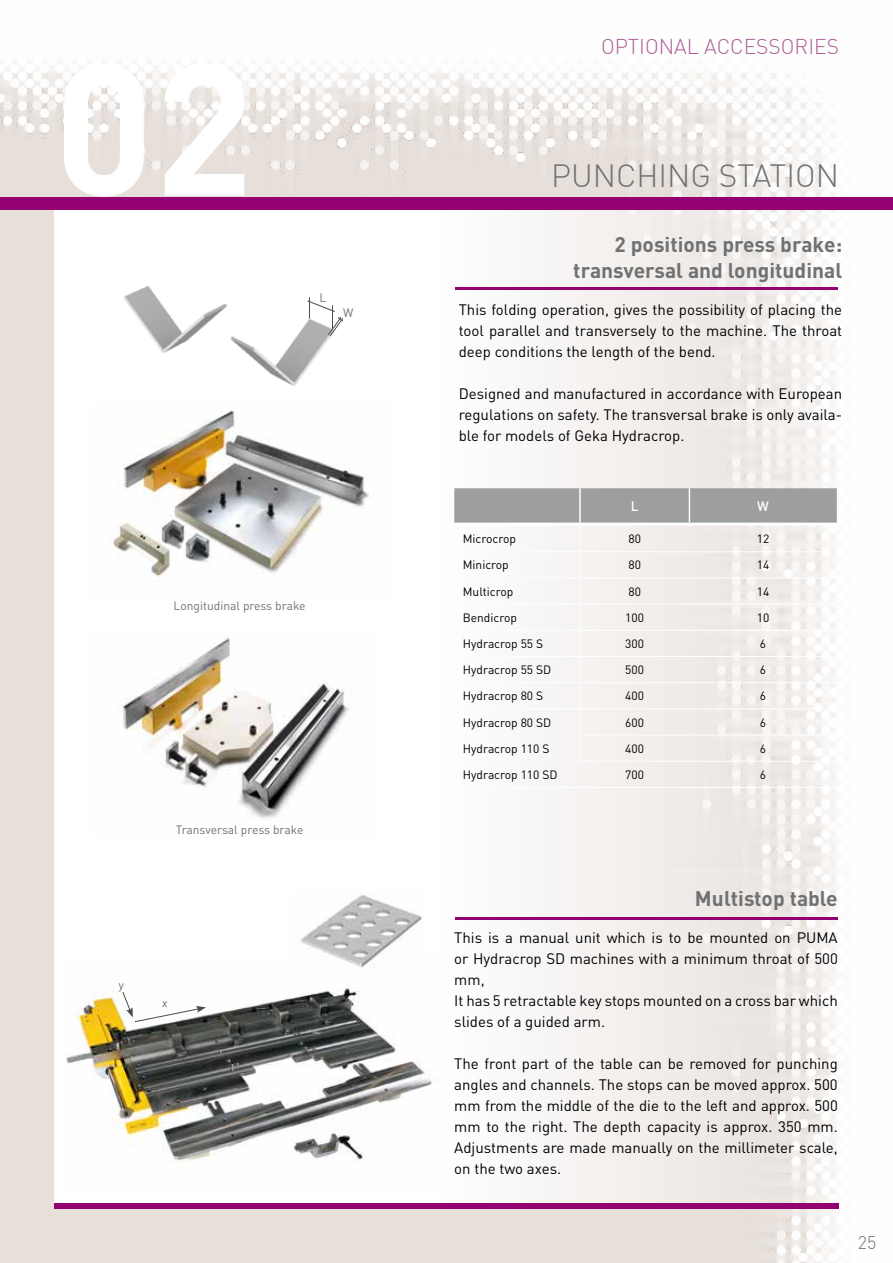
<style>
.page{position:relative;width:893px;height:1263px;background:#fff}
.page>*{position:absolute;margin:0;border:0;box-sizing:border-box;transform-origin:0 0}
.t1{font:700 183.9px "DIN Pro";color:#fff}
.t2{font:300 31.5px "DIN Pro";color:#707172}
.t3{font:700 21px/25.2px "DIN Pro";color:#707172;text-align:right}
.t4{font:300 21px "DIN Pro";color:#ae5f95}
.t5{font:300 18px "DIN Pro";color:#707172}
.t6{font:15px/21px "DIN Pro";color:#000;text-align:justify}
.t7{font:500 13.5px "DIN Pro";color:#fff}
.t8{font:12px "DIN Pro";color:#000}
.t9{font:12px "DIN Pro";color:#707172}
</style>
<div class="page">
<img style="left:0;top:60px;width:839px;height:1203px">
<div style="left:54px;top:203px;width:383px;height:1006px;background:#fff"></div>
<svg style="left:437px;top:210px;width:401px;height:994px;fill:#f5f2f0"></svg>
<div style="left:0;top:197px;width:893px;height:13px;background:#930270"></div>
<hr style="left:54px;top:1205px;width:785px;height:4px;background:#930270">
<img style="left:117px;top:637px;width:234px;height:182px">
<hr style="left:54px;top:1204px;width:785px;height:4px;background:#930270">
<img style="left:230px;top:323px;width:100px;height:63px">
<img style="left:113px;top:410px;width:256px;height:167px">
<img style="left:66px;top:957px;width:391px;height:236px">
<img style="left:123px;top:285px;width:105px;height:68px">
<img style="left:292px;top:895px;width:134px;height:80px">
<svg style="left:306px;top:297px;width:37px;height:40px"></svg>
<hr style="left:456px;top:287px;width:382px;height:2px;background:#930270">
<hr style="left:456px;top:917px;width:382px;height:3px;background:#930270">
<hr style="left:580px;top:761px;width:109px;height:1px;background:#fff">
<hr style="left:689px;top:761px;width:148px;height:1px;background:#fff">
<hr style="left:454px;top:787px;width:126px;height:1px;background:#fff">
<hr style="left:580px;top:787px;width:109px;height:1px;background:#fff">
<hr style="left:689px;top:787px;width:148px;height:1px;background:#fff">
<svg style="left:454px;top:488px;width:383px;height:273px"></svg>
<hr style="left:579px;top:488px;width:2px;height:35px;background:#fff">
<hr style="left:454px;top:523px;width:126px;height:3px;background:#fff">
<hr style="left:689px;top:488px;width:1px;height:35px;background:#fff">
<hr style="left:689px;top:523px;width:148px;height:3px;background:#fff">
<svg style="left:118px;top:983px;width:88px;height:39px"></svg>
<h1 class="t1" style="left:54px;top:4px;width:201px">02</h1>
<p class="t9" style="left:319px;top:290px;width:8px">L</p>
<p class="t9" style="left:343px;top:304px;width:12px">W</p>
<p class="t9" style="left:174px;top:598px;width:134px">Longitudinal press brake</p>
<p class="t9" style="left:176px;top:821px;width:129px">Transversal press brake</p>
<h3 class="t4" style="left:601px;top:33px;width:239px">OPTIONAL ACCESSORIES</h3>
<h2 class="t2" style="left:551px;top:156px;width:289px">PUNCHING STATION</h2>
<h3 class="t3" style="left:573px;top:231px;width:270px">2 positions press brake: transversal and longitudinal</h3>
<p class="t6" style="left:459px;top:298px;width:385px">This folding operation, gives the possibility of placing the tool parallel and transversely to the machine. The throat deep conditions the length of the bend.</p>
<p class="t6" style="left:459px;top:382px;width:385px">Designed and manufactured in accordance with European regulations on safety. The transversal brake is only availa&shy;ble for models of Geka Hydracrop.</p>
<p class="t7" style="left:631px;top:497px;width:9px">L</p>
<p class="t7" style="left:757px;top:497px;width:13px">W</p>
<p class="t8" style="left:463px;top:531px;width:55px">Microcrop</p>
<p class="t8" style="left:628px;top:531px;width:14px">80</p>
<p class="t8" style="left:757px;top:531px;width:14px">12</p>
<p class="t8" style="left:463px;top:557px;width:48px">Minicrop</p>
<p class="t8" style="left:628px;top:557px;width:14px">80</p>
<p class="t8" style="left:757px;top:557px;width:14px">14</p>
<p class="t8" style="left:463px;top:583px;width:52px">Multicrop</p>
<p class="t8" style="left:628px;top:583px;width:14px">80</p>
<p class="t8" style="left:757px;top:583px;width:14px">14</p>
<p class="t8" style="left:463px;top:609px;width:56px">Bendicrop</p>
<p class="t8" style="left:625px;top:609px;width:20px">100</p>
<p class="t8" style="left:757px;top:609px;width:14px">10</p>
<p class="t8" style="left:463px;top:635px;width:82px">Hydracrop 55 S</p>
<p class="t8" style="left:625px;top:635px;width:20px">300</p>
<p class="t8" style="left:760px;top:635px;width:8px">6</p>
<p class="t8" style="left:463px;top:662px;width:90px">Hydracrop 55 SD</p>
<p class="t8" style="left:625px;top:662px;width:20px">500</p>
<p class="t8" style="left:760px;top:662px;width:8px">6</p>
<p class="t8" style="left:463px;top:688px;width:82px">Hydracrop 80 S</p>
<p class="t8" style="left:625px;top:688px;width:20px">400</p>
<p class="t8" style="left:760px;top:688px;width:8px">6</p>
<p class="t8" style="left:463px;top:714px;width:90px">Hydracrop 80 SD</p>
<p class="t8" style="left:625px;top:714px;width:20px">600</p>
<p class="t8" style="left:760px;top:714px;width:8px">6</p>
<p class="t8" style="left:463px;top:740px;width:88px">Hydracrop 110 S</p>
<p class="t8" style="left:625px;top:740px;width:20px">400</p>
<p class="t8" style="left:760px;top:740px;width:8px">6</p>
<p class="t8" style="left:463px;top:766px;width:96px">Hydracrop 110 SD</p>
<p class="t8" style="left:625px;top:766px;width:20px">700</p>
<p class="t8" style="left:760px;top:766px;width:8px">6</p>
<h3 class="t3" style="left:695px;top:884px;width:144px">Multistop table</h3>
<p class="t6" style="left:454px;top:926px;width:385px;text-align:left">This is a manual unit which is to be mounted on PUMA or Hydracrop SD machines with a minimum throat of 500 mm,<br>It has 5 retractable key stops mounted on a cross bar which slides of a guided arm.</p>
<p class="t6" style="left:454px;top:1052px;width:385px">The front part of the table can be removed for punching angles and channels. The stops can be moved approx. 500 mm from the middle of the die to the left and approx. 500 mm to the right. The depth capacity is approx. 350 mm.<br>Adjustments are made manually on the millimeter scale, on the two axes.</p>
<p class="t5" style="left:858px;top:1231px;width:20px">25</p>
</div>
